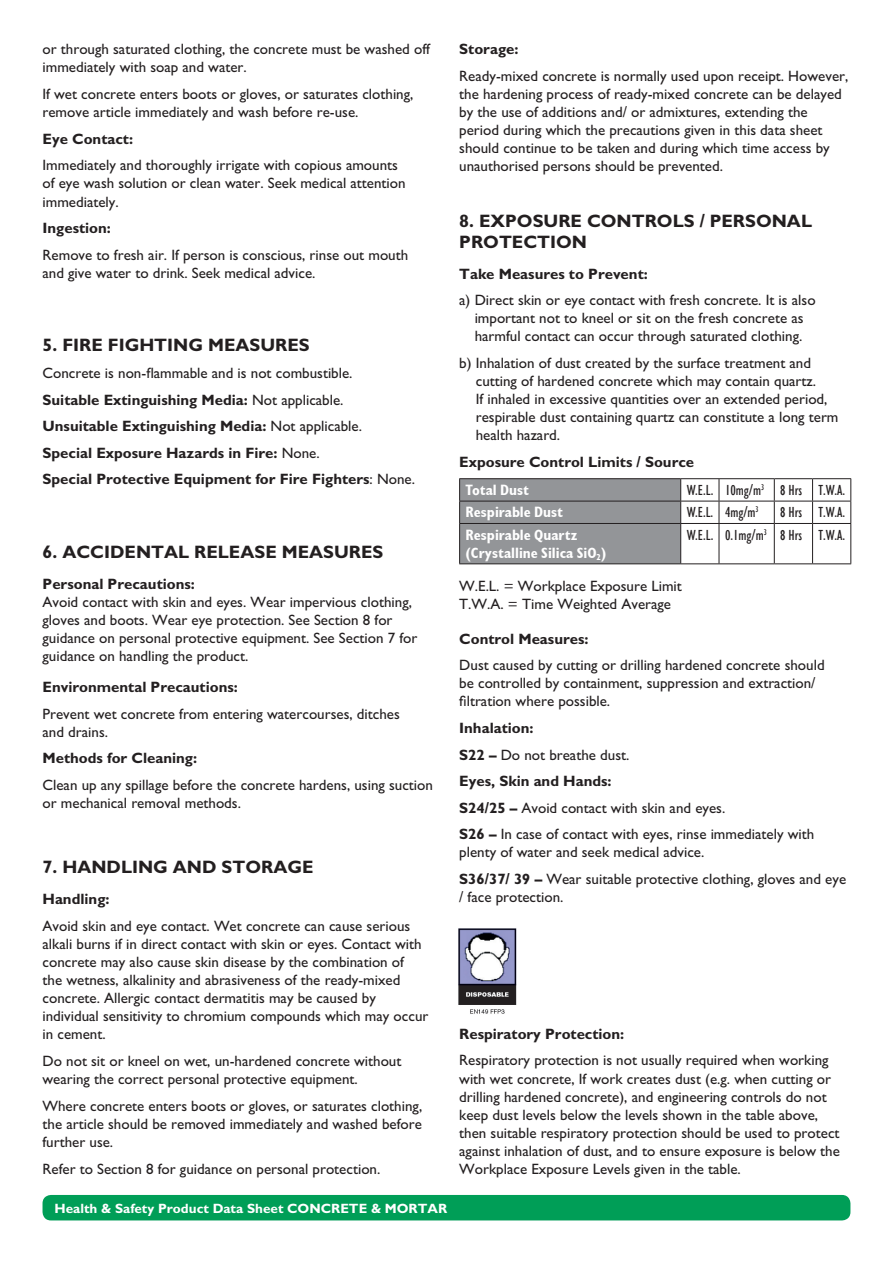
<style>
.page{position:relative;width:893px;height:1263px;background:#fff}
.page>*{position:absolute;margin:0;border:0;box-sizing:border-box;transform-origin:0 0}
.Headings{font:700 18px/21px "M Gill Sans";color:#231f20}
.Body_Text{font:700 18px "M Gill Sans";color:#231f20}
.Body_Text-2{font:15px/18px "M Gill Sans";color:#231f20}
.Body_Text-3{font:700 15px "M Gill Sans";color:#231f20}
.Headings-2{font:15px/18.1px "M Gill Sans";color:#231f20}
.t1{font:condensed 15px "Gill Sans";color:#231f20}
.t2{font:700 condensed 15px/18px "Gill Sans";color:#fff}
.Footer_Text{font:700 13.5px "M Gill Sans";color:#fff}
.s1{font-weight:400}
.s2{font-weight:700}
</style>
<div class="page">
<hr style="left:459px;top:478px;width:222px;height:1px;background:#231f20">
<hr style="left:681px;top:478px;width:38px;height:1px;background:#231f20">
<hr style="left:719px;top:478px;width:55px;height:1px;background:#231f20">
<hr style="left:774px;top:478px;width:39px;height:1px;background:#231f20">
<hr style="left:813px;top:478px;width:38px;height:1px;background:#231f20">
<hr style="left:681px;top:501px;width:38px;height:1px;background:#231f20">
<div style="left:459px;top:479px;width:222px;height:84px;background:#939598"></div>
<hr style="left:719px;top:501px;width:55px;height:1px;background:#231f20">
<svg style="left:719px;top:479px;width:1px;height:44px"></svg>
<hr style="left:774px;top:501px;width:39px;height:1px;background:#231f20">
<svg style="left:774px;top:479px;width:1px;height:44px"></svg>
<hr style="left:813px;top:501px;width:38px;height:1px;background:#231f20">
<svg style="left:812px;top:479px;width:1px;height:44px"></svg>
<svg style="left:850px;top:479px;width:1px;height:44px"></svg>
<hr style="left:459px;top:523px;width:222px;height:1px;background:#231f20">
<hr style="left:459px;top:524px;width:1px;height:39px;background:#231f20">
<hr style="left:681px;top:523px;width:38px;height:1px;background:#231f20">
<hr style="left:680px;top:524px;width:1px;height:39px;background:#231f20">
<hr style="left:719px;top:523px;width:55px;height:1px;background:#231f20">
<hr style="left:719px;top:524px;width:1px;height:39px;background:#231f20">
<hr style="left:774px;top:523px;width:39px;height:1px;background:#231f20">
<hr style="left:774px;top:524px;width:1px;height:39px;background:#231f20">
<hr style="left:813px;top:523px;width:38px;height:1px;background:#231f20">
<hr style="left:812px;top:524px;width:1px;height:39px;background:#231f20">
<hr style="left:850px;top:524px;width:1px;height:39px;background:#231f20">
<hr style="left:459px;top:563px;width:222px;height:1px;background:#231f20">
<hr style="left:681px;top:563px;width:38px;height:1px;background:#231f20">
<hr style="left:719px;top:563px;width:55px;height:1px;background:#231f20">
<hr style="left:774px;top:563px;width:39px;height:1px;background:#231f20">
<hr style="left:813px;top:563px;width:38px;height:1px;background:#231f20">
<img style="left:458px;top:928px;width:59px;height:86px">
<div style="left:43px;top:1195px;width:807px;height:25px;background:#009e57;border-radius:9px"></div>
<p class="Body_Text-2" style="left:43px;top:40px;width:389px">or through saturated clothing, the concrete must be washed off immediately with soap and water.</p>
<p class="Body_Text-2" style="left:43px;top:85px;width:372px">If wet concrete enters boots or gloves, or saturates clothing, remove article immediately and wash before re-use.</p>
<p class="Body_Text-3" style="left:43px;top:130px;width:92px">Eye Contact:</p>
<p class="Body_Text-2" style="left:43px;top:156px;width:365px">Immediately and thoroughly irrigate with copious amounts of eye wash solution or clean water. Seek medical attention immediately.</p>
<p class="Body_Text-3" style="left:43px;top:220px;width:70px">Ingestion:</p>
<p class="Body_Text-2" style="left:43px;top:246px;width:367px">Remove to fresh air. If person is conscious, rinse out mouth and give water to drink. Seek medical advice.</p>
<p class="Body_Text" style="left:43px;top:335px;width:269px">5. FIRE FIGHTING MEASURES</p>
<p class="Body_Text-2" style="left:43px;top:364px;width:312px">Concrete is non-flammable and is not combustible.</p>
<p class="Body_Text-3" style="left:43px;top:391px;width:303px">Suitable Extinguishing Media: <span class="s1">Not applicable.</span></p>
<p class="Body_Text-3" style="left:43px;top:418px;width:321px">Unsuitable Extinguishing Media: <span class="s1">Not applicable.</span></p>
<p class="Body_Text-3" style="left:43px;top:444px;width:279px">Special Exposure Hazards in Fire: <span class="s1">None.</span></p>
<p class="Body_Text-3" style="left:43px;top:471px;width:374px">Special Protective Equipment for Fire Fighters<span class="s1">: None.</span></p>
<p class="Headings" style="left:43px;top:541px;width:342px">6. ACCIDENTAL RELEASE MEASURES</p>
<p class="Headings-2" style="left:43px;top:575px;width:376px"><span class="s2">Personal Precautions:<br></span>Avoid contact with skin and eyes. Wear impervious clothing, gloves and boots. Wear eye protection. See Section 8 for guidance on personal protective equipment. See Section 7 for guidance on handling the product.</p>
<p class="Body_Text-3" style="left:43px;top:679px;width:197px">Environmental Precautions:</p>
<p class="Body_Text-2" style="left:43px;top:705px;width:359px">Prevent wet concrete from entering watercourses, ditches and drains.</p>
<p class="Body_Text-3" style="left:43px;top:750px;width:156px">Methods for Cleaning:</p>
<p class="Body_Text-2" style="left:43px;top:776px;width:392px">Clean up any spillage before the concrete hardens, using suction or mechanical removal methods.</p>
<p class="Headings" style="left:43px;top:856px;width:272px">7. HANDLING AND STORAGE</p>
<p class="Body_Text-3" style="left:43px;top:890px;width:69px">Handling:</p>
<p class="Body_Text-2" style="left:43px;top:916px;width:387px">Avoid skin and eye contact. Wet concrete can cause serious alkali burns if in direct contact with skin or eyes. Contact with concrete may also cause skin disease by the combination of<br>the wetness, alkalinity and abrasiveness of the ready-mixed concrete. Allergic contact dermatitis may be caused by individual sensitivity to chromium compounds which may occur in cement.</p>
<p class="Body_Text-2" style="left:43px;top:1052px;width:360px">Do not sit or kneel on wet, un-hardened concrete without wearing the correct personal protective equipment.</p>
<p class="Body_Text-2" style="left:43px;top:1097px;width:381px;text-align:justify">Where concrete enters boots or gloves, or saturates clothing, the article should be removed immediately and washed before further use.</p>
<p class="Body_Text-2" style="left:43px;top:1160px;width:339px">Refer to Section 8 for guidance on personal protection.</p>
<p class="Footer_Text" style="left:55px;top:1201px;width:394px">Health &amp; Safety Product Data Sheet CONCRETE &amp; MORTAR</p>
<p class="Body_Text-3" style="left:459px;top:41px;width:61px">Storage:</p>
<p class="Body_Text-2" style="left:459px;top:67px;width:391px">Ready-mixed concrete is normally used upon receipt. However, the hardening process of ready-mixed concrete can be delayed by the use of additions and/ or admixtures, extending the period during which the precautions given in this data sheet should continue to be taken and during which time access by unauthorised persons should be prevented.</p>
<p class="Headings" style="left:459px;top:210px;width:354px">8. EXPOSURE CONTROLS / PERSONAL<br>PROTECTION</p>
<p class="Body_Text-3" style="left:459px;top:265px;width:190px">Take Measures to Prevent:</p>
<p class="Body_Text-2" style="left:459px;top:291px;width:358px;text-align:center">a) Direct skin or eye contact with fresh concrete. It is also important not to kneel or sit on the fresh concrete as harmful contact can occur through saturated clothing.</p>
<p class="Body_Text-2" style="left:476px;top:354px;width:364px;text-indent:-17px">b) Inhalation of dust created by the surface treatment and cutting of hardened concrete which may contain quartz.<br>If inhaled in excessive quantities over an extended period, respirable dust containing quartz can constitute a long term health hazard.</p>
<p class="Body_Text-3" style="left:459px;top:453px;width:236px">Exposure Control Limits / Source</p>
<p class="t2" style="left:466px;top:481px;width:65px">Total Dust</p>
<p class="t1" style="left:687px;top:481px;width:160px">W.E.L. 10mg/m<sup>3</sup> 8 Hrs T.W.A.</p>
<p class="t2" style="left:466px;top:503px;width:99px">Respirable Dust</p>
<p class="t1" style="left:687px;top:503px;width:74px">W.E.L. 4mg/m<sup>3</sup></p>
<p class="t1" style="left:780px;top:503px;width:66px">8 Hrs T.W.A.</p>
<p class="t2" style="left:466px;top:526px;width:142px">Respirable Quartz (Crystalline Silica SiO<sub>2</sub>)</p>
<p class="t1" style="left:687px;top:526px;width:160px">W.E.L. 0.1mg/m<sup>3</sup> 8 Hrs T.W.A.</p>
<p class="Body_Text-2" style="left:459px;top:577px;width:224px">W.E.L. = Workplace Exposure Limit<br>T.W.A. = Time Weighted Average</p>
<p class="Body_Text-3" style="left:459px;top:630px;width:131px">Control Measures:</p>
<p class="Body_Text-2" style="left:459px;top:656px;width:367px">Dust caused by cutting or drilling hardened concrete should be controlled by containment, suppression and extraction/ filtration where possible.</p>
<p class="Body_Text-3" style="left:459px;top:720px;width:76px">Inhalation:</p>
<p class="Body_Text-2" style="left:459px;top:746px;width:172px"><span class="s2">S22 –</span> Do not breathe dust.</p>
<p class="Body_Text-3" style="left:459px;top:773px;width:154px">Eyes, Skin and Hands:</p>
<p class="Body_Text-2" style="left:459px;top:799px;width:268px"><span class="s2">S24/25 –</span> Avoid contact with skin and eyes.</p>
<p class="Body_Text-2" style="left:459px;top:825px;width:357px"><span class="s2">S26 –</span> In case of contact with eyes, rinse immediately with plenty of water and seek medical advice.</p>
<p class="Body_Text-2" style="left:459px;top:870px;width:388px"><span class="s2">S36/37/ 39 –</span> Wear suitable protective clothing, gloves and eye / face protection.</p>
<p class="Body_Text-3" style="left:459px;top:1025px;width:167px">Respiratory Protection:</p>
<p class="Body_Text-2" style="left:459px;top:1051px;width:382px">Respiratory protection is not usually required when working with wet concrete, If work creates dust (e.g. when cutting or drilling hardened concrete), and engineering controls do not keep dust levels below the levels shown in the table above, then suitable respiratory protection should be used to protect against inhalation of dust, and to ensure exposure is below the Workplace Exposure Levels given in the table.</p>
</div>
